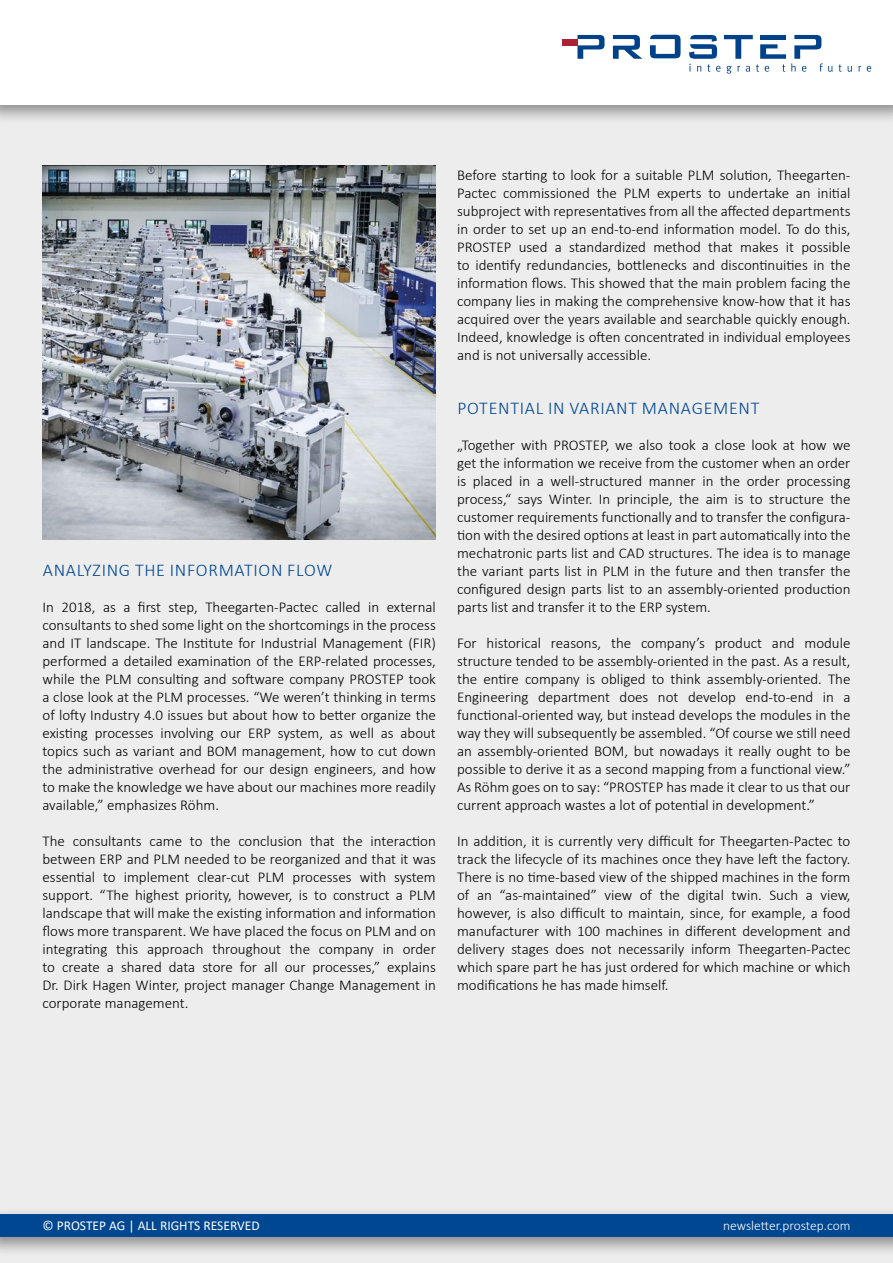
<style>
.page{position:relative;width:893px;height:1263px;background:#fff}
.page>*{position:absolute;margin:0;border:0;box-sizing:border-box;transform-origin:0 0}
.t1{font:300 18px "Calibri";letter-spacing:.04em;color:#004792}
.t2{font:300 15px/18px "Calibri";color:#000;text-align:justify}
.t3{font:13.5px "Calibri";color:#fff}
.t4{font:300 13.5px "Calibri";color:#fff}
</style>
<div class="page">
<div style="left:0;top:89px;width:893px;height:1174px;background:#ededed"></div>
<div style="left:0;top:1206px;width:893px;height:51px;background:#000;opacity:.43"></div>
<div style="left:0;top:1214px;width:893px;height:23px;background:#004792"></div>
<div style="left:0;top:0;width:893px;height:124px;background:#000;opacity:.43"></div>
<div style="left:0;top:0;width:893px;height:104px;background:#fff"></div>
<svg style="left:650px;top:35px;width:31px;height:23px"></svg>
<svg style="left:577px;top:35px;width:27px;height:24px"></svg>
<svg style="left:613px;top:35px;width:29px;height:24px"></svg>
<div style="left:562px;top:39px;width:15px;height:6px;background:#ae2135"></div>
<svg style="left:839px;top:64px;width:3px;height:8px"></svg>
<svg style="left:848px;top:66px;width:4px;height:6px"></svg>
<svg style="left:858px;top:66px;width:3px;height:6px"></svg>
<svg style="left:867px;top:66px;width:4px;height:6px"></svg>
<svg style="left:689px;top:35px;width:144px;height:39px"></svg>
<hr style="left:760px;top:35px;width:26px;height:4px;background:#004289">
<img style="left:43px;top:166px;width:393px;height:373px">
<p class="t1" style="left:43px;top:559px;width:291px">ANALYZING THE INFORMATION FLOW</p>
<p class="t2" style="left:43px;top:598px;width:395px">In 2018, as a first step, Theegarten-Pactec called in external consultants to shed some light on the shortcomings in the process and IT landscape. The Institute for Industrial Management (FIR) performed a detailed examination of the ERP-related processes, while the PLM consulting and software company PROSTEP took a close look at the PLM processes. “We weren’t thinking in terms of lofty Industry 4.0 issues but about how to better organize the existing processes involving our ERP system, as well as about topics such as variant and BOM management, how to cut down the administrative overhead for our design engineers, and how to make the knowledge we have about our machines more readily available,” emphasizes Röhm.</p>
<p class="t2" style="left:43px;top:832px;width:395px">The consultants came to the conclusion that the interaction between ERP and PLM needed to be reorganized and that it was essential to implement clear-cut PLM processes with system support. “The highest priority, however, is to construct a PLM landscape that will make the existing information and information flows more transparent. We have placed the focus on PLM and on integrating this approach throughout the company in order to create a shared data store for all our processes,” explains Dr. Dirk Hagen Winter, project manager Change Management in corporate management.</p>
<p class="t2" style="left:457px;top:166px;width:395px">Before starting to look for a suitable PLM solution, Theegarten-Pactec commissioned the PLM experts to undertake an initial subproject with representatives from all the affected departments in order to set up an end-to-end information model. To do this, PROSTEP used a standardized method that makes it possible to identify redundancies, bottlenecks and discontinuities in the information flows. This showed that the main problem facing the company lies in making the comprehensive know-how that it has acquired over the years available and searchable quickly enough.<br>Indeed, knowledge is often concentrated in individual employees and is not universally accessible.</p>
<p class="t1" style="left:457px;top:397px;width:303px">POTENTIAL IN VARIANT MANAGEMENT</p>
<p class="t2" style="left:457px;top:436px;width:395px">„Together with PROSTEP, we also took a close look at how we get the information we receive from the customer when an order is placed in a well-structured manner in the order processing process,“ says Winter. In principle, the aim is to structure the customer requirements functionally and to transfer the configura&shy;tion with the desired options at least in part automatically into the mechatronic parts list and CAD structures. The idea is to manage the variant parts list in PLM in the future and then transfer the configured design parts list to an assembly-oriented production parts list and transfer it to the ERP system.</p>
<p class="t2" style="left:457px;top:634px;width:395px">For historical reasons, the company’s product and module structure tended to be assembly-oriented in the past. As a result, the entire company is obliged to think assembly-oriented. The Engineering department does not develop end-to-end in a functional-oriented way, but instead develops the modules in the way they will subsequently be assembled. “Of course we still need an assembly-oriented BOM, but nowadays it really ought to be possible to derive it as a second mapping from a functional view.” As Röhm goes on to say: “PROSTEP has made it clear to us that our current approach wastes a lot of potential in development.”</p>
<p class="t2" style="left:457px;top:832px;width:395px">In addition, it is currently very difficult for Theegarten-Pactec to track the lifecycle of its machines once they have left the factory.<br>There is no time-based view of the shipped machines in the form of an “as-maintained” view of the digital twin. Such a view, however, is also difficult to maintain, since, for example, a food manufacturer with 100 machines in different development and delivery stages does not necessarily inform Theegarten-Pactec which spare part he has just ordered for which machine or which modifications he has made himself.</p>
<p class="t3" style="left:43px;top:1216px;width:219px">© PROSTEP AG | ALL RIGHTS RESERVED</p>
<p class="t4" style="left:723px;top:1217px;width:129px">newsletter.prostep.com</p>
</div>
